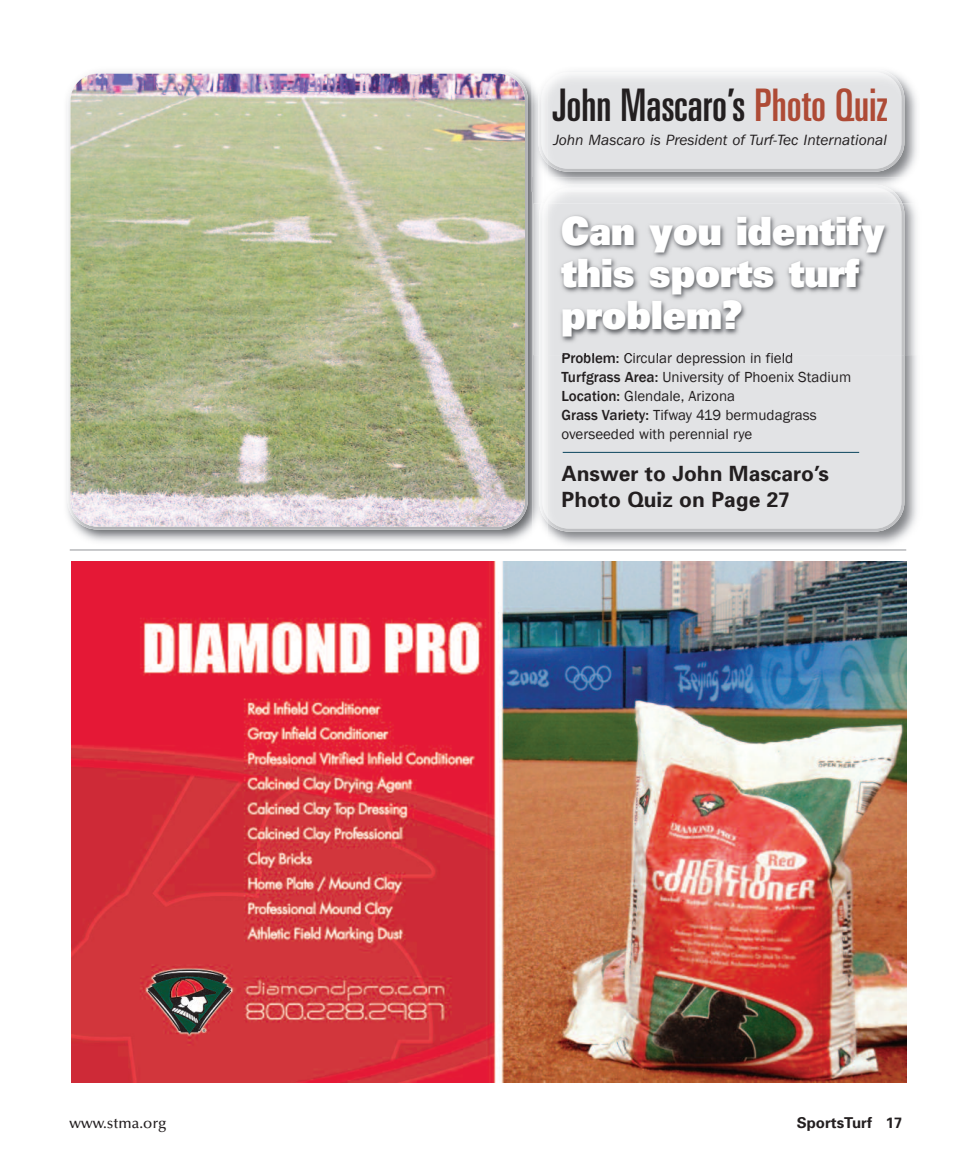
<style>
.page{position:relative;width:972px;height:1175px;background:#fff}
.page>*{position:absolute;margin:0;border:0;box-sizing:border-box;transform-origin:0 0}
.t1{font:ultra-condensed 45px "Univers";color:#231f20}
.t2{font:900 39px/42px "Univers";color:#fff;scale:.95 1}
.t3{font:700 21px/25.5px "Univers";color:#231f20}
.t4{font:italic 15.45px "Franklin Gothic";color:#231f20}
.t5{font:15px/18.9px "Franklin Gothic";color:#231f20}
.t6{font:500 15px "Optima";color:#231f20}
.t7{font:700 15px "Univers";color:#231f20}
.s1{color:#ae4b36}
.s2{font-weight:500}
</style>
<div class="page">
<img style="left:67px;top:80px;width:464px;height:462px">
<img style="left:68px;top:71px;width:460px;height:458px">
<img style="left:70px;top:74px;width:455px;height:452px;border-radius:27px">
<img style="left:531px;top:80px;width:386px;height:471px">
<img style="left:556px;top:191px;width:332px;height:12px">
<img style="left:888px;top:191px;width:14px;height:12px">
<div style="left:548px;top:355px;width:356px;height:176px;background:#e2e3e5"></div>
<svg style="left:541px;top:191px;width:15px;height:12px"></svg>
<div style="left:539px;top:355px;width:9px;height:167px;background:#f2f3f4"></div>
<hr style="left:563px;top:452px;width:296px;height:1px;background:#0a455d">
<img style="left:534px;top:203px;width:383px;height:152px">
<img style="left:899px;top:203px;width:5px;height:152px">
<img style="left:539px;top:203px;width:6px;height:152px">
<img style="left:563px;top:353px;width:32px;height:2px">
<img style="left:624px;top:353px;width:75px;height:2px">
<img style="left:531px;top:80px;width:1px;height:111px">
<img style="left:532px;top:80px;width:16px;height:98px">
<img style="left:532px;top:178px;width:385px;height:13px">
<div style="left:550px;top:184px;width:343px;height:7px;background:#f5f5f6"></div>
<img style="left:548px;top:71px;width:357px;height:101px">
<img style="left:538px;top:80px;width:10px;height:83px">
<hr style="left:70px;top:549px;width:836px;height:1px;background:#939598">
<img style="left:71px;top:561px;width:835px;height:521px">
<p class="t1" style="left:552px;top:88px;width:337px">John Mascaro’s <span class="s1">Photo Quiz</span></p>
<p class="t4" style="left:554px;top:135px;width:335px">John Mascaro is President of Turf-Tec International</p>
<p class="t2" style="left:561px;top:213px;width:342px">Can you identify this sports turf problem?</p>
<p class="t5" style="left:562px;top:348px;width:291px"><span class="s2">Problem:</span> Circular depression in field <span class="s2">Turfgrass Area:</span> University of Phoenix Stadium <span class="s2">Location:</span> Glendale, Arizona<br><span class="s2">Grass Variety:</span> Tifway 419 bermudagrass overseeded with perennial rye</p>
<p class="t3" style="left:562px;top:463px;width:269px">Answer to John Mascaro’s<br>Photo Quiz on Page 27</p>
<p class="t6" style="left:69px;top:1117px;width:99px">www.stma.org</p>
<p class="t7" style="left:797px;top:1116px;width:107px">SportsTurf 17</p>
</div>
